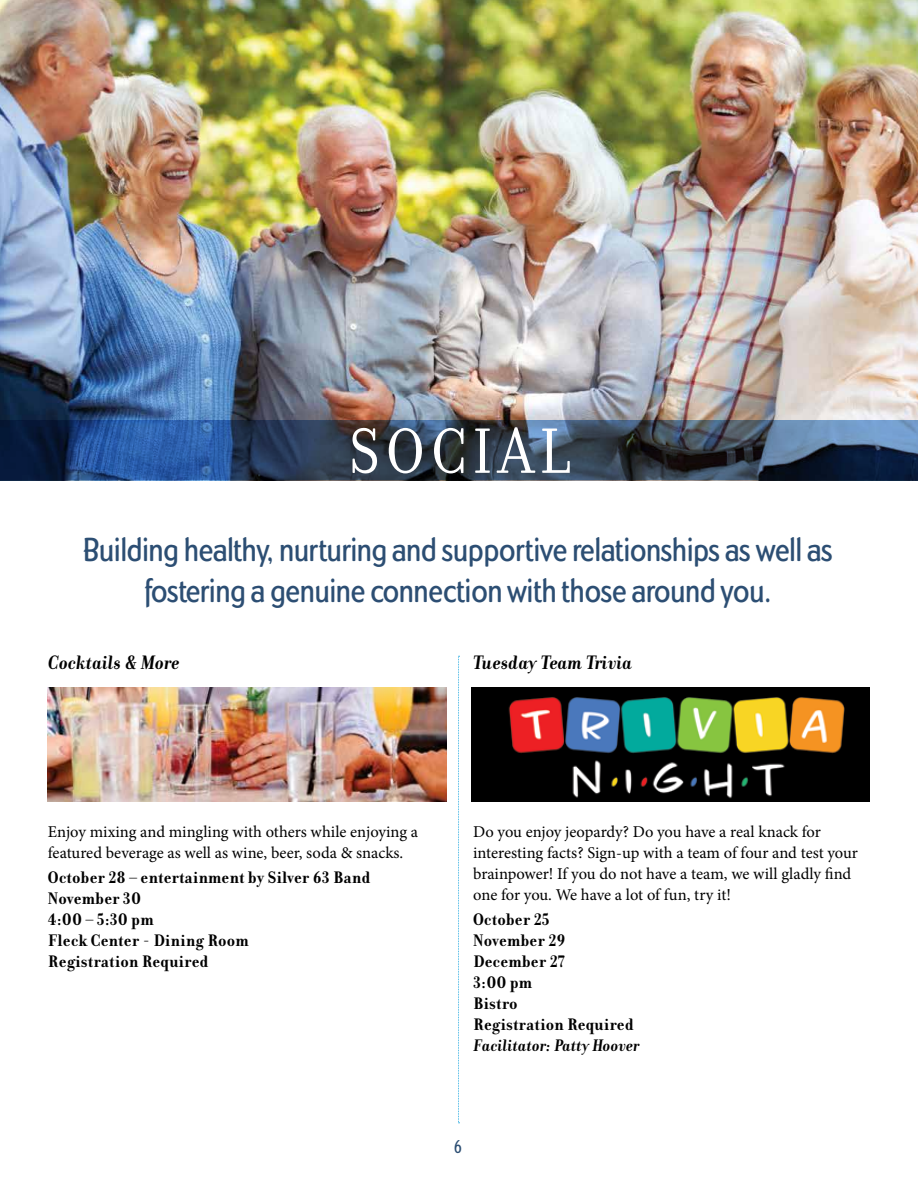
<style>
.page{position:relative;width:918px;height:1188px;background:#fff}
.page>*{position:absolute;margin:0;border:0;box-sizing:border-box;transform-origin:0 0}
.t1{font:69px "Donatora";letter-spacing:.08em;color:#fff}
.t2{font:500 condensed 34.5px/41.4px "Dundee";color:#2c4e73;text-align:center}
.t3{font:italic 700 21px "Donatora";color:#000}
.t4{font:700 18px/21px "Donatora";color:#000}
.t5{font:italic 700 18px "Donatora";color:#000}
.t6{font:500 condensed 18px "Dundee";color:#2c4e73}
.t7{font:16.5px/21px "Minion Pro";letter-spacing:-.005em;color:#000}
</style>
<div class="page">
<svg style="left:458px;top:656px;width:2px;height:467px"></svg>
<img style="left:0;top:0;width:918px;height:420px">
<svg style="left:0;top:420px;width:918px;height:60px;background:#2f4563"></svg>
<img style="left:47px;top:687px;width:399px;height:115px">
<img style="left:471px;top:687px;width:399px;height:115px">
<h1 class="t1" style="left:349px;top:413px;width:223px">SOCIAL</h1>
<h2 class="t2" style="left:84px;top:528px;width:751px">Building healthy, nurturing and supportive relationships as well as fostering a genuine connection with those around you.</h2>
<p class="t3" style="left:48px;top:651px;width:134px">Cocktails &amp; More</p>
<p class="t3" style="left:473px;top:651px;width:161px">Tuesday Team Trivia</p>
<p class="t7" style="left:48px;top:822px;width:372px">Enjoy mixing and mingling with others while enjoying a featured beverage as well as wine, beer, soda &amp; snacks.</p>
<p class="t4" style="left:48px;top:866px;width:324px">October 28 – entertainment by Silver 63 Band<br>November 30<br>4:00 – 5:30 pm<br>Fleck Center - Dining Room<br>Registration Required</p>
<p class="t7" style="left:473px;top:822px;width:386px">Do you enjoy jeopardy? Do you have a real knack for interesting facts? Sign-up with a team of four and test your brainpower! If you do not have a team, we will gladly find one for you. We have a lot of fun, try it!</p>
<p class="t4" style="left:473px;top:908px;width:162px">October 25<br>November 29<br>December 27<br>3:00 pm<br>Bistro<br>Registration Required</p>
<p class="t5" style="left:473px;top:1035px;width:168px">Facilitator: Patty Hoover</p>
<p class="t6" style="left:454px;top:1137px;width:10px">6</p>
</div>
